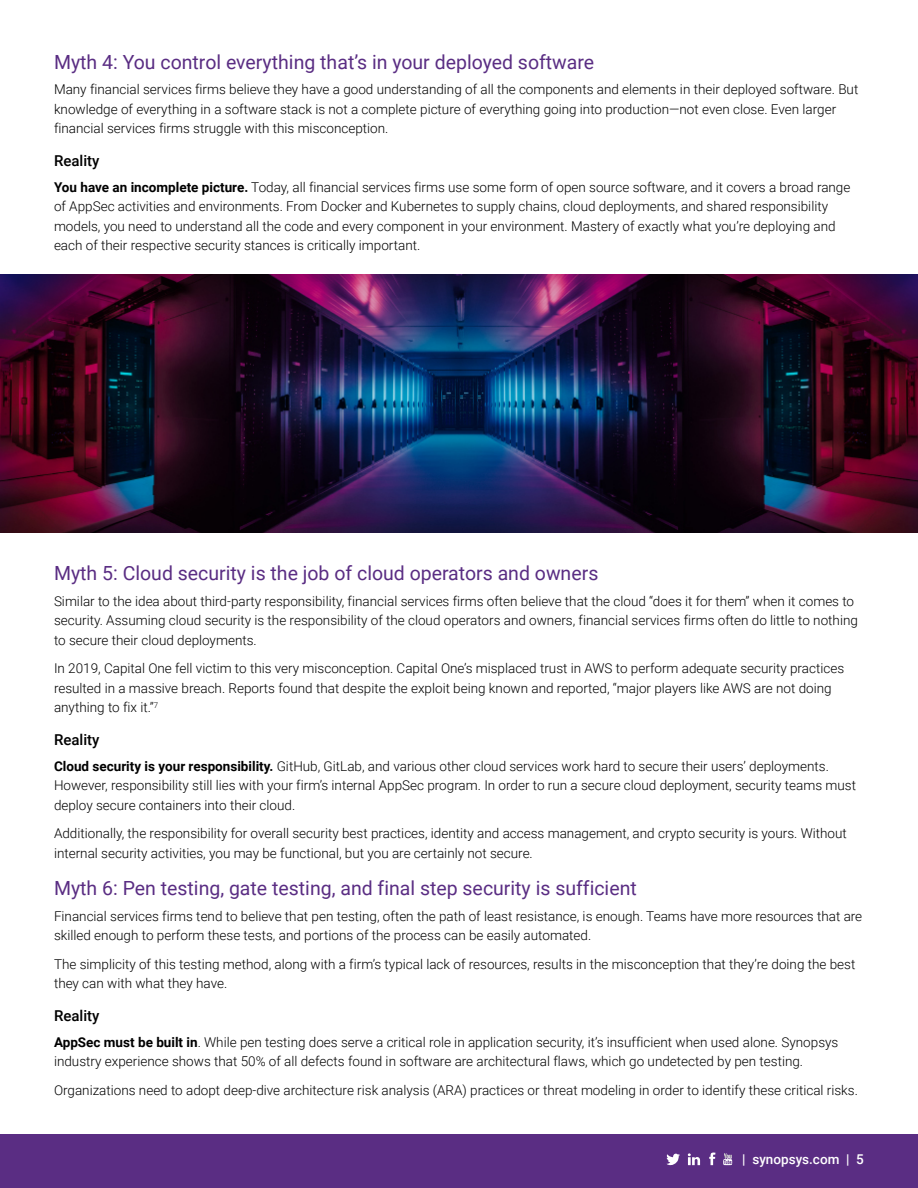
<style>
.page{position:relative;width:918px;height:1188px;background:#fff}
.page>*{position:absolute;margin:0;border:0;box-sizing:border-box;transform-origin:0 0}
.t1{font:19.5px "Roboto";color:#5a2d83}
.t2{font:500 15px "Roboto";color:#000}
.t3{font:300 13.5px/19.5px "Roboto";color:#000}
.t4{font:500 13.5px "Roboto";color:#fff}
.s1{font-weight:700}
</style>
<div class="page">
<div style="left:0;top:1134px;width:918px;height:54px;background:#5a2d83"></div>
<svg style="left:667px;top:1153px;width:13px;height:12px"></svg>
<svg style="left:709px;top:1152px;width:7px;height:13px"></svg>
<svg style="left:723px;top:1153px;width:9px;height:12px"></svg>
<svg style="left:688px;top:1153px;width:12px;height:12px"></svg>
<img style="left:0;top:274px;width:918px;height:259px">
<h1 class="t1" style="left:54px;top:48px;width:542px">Myth 4: You control everything that’s in your deployed software</h1>
<p class="t3" style="left:54px;top:79px;width:806px">Many financial services firms believe they have a good understanding of all the components and elements in their deployed software. But knowledge of everything in a software stack is not a complete picture of everything going into production—not even close. Even larger financial services firms struggle with this misconception.</p>
<p class="t2" style="left:54px;top:150px;width:47px">Reality</p>
<p class="t3" style="left:54px;top:177px;width:798px"><span class="s1">You have an incomplete picture.</span> Today, all financial services firms use some form of open source software, and it covers a broad range of AppSec activities and environments. From Docker and Kubernetes to supply chains, cloud deployments, and shared responsibility models, you need to understand all the code and every component in your environment. Mastery of exactly what you’re deploying and each of their respective security stances is critically important.</p>
<h1 class="t1" style="left:54px;top:560px;width:546px">Myth 5: Cloud security is the job of cloud operators and owners</h1>
<p class="t3" style="left:54px;top:591px;width:805px">Similar to the idea about third-party responsibility, financial services firms often believe that the cloud “does it for them” when it comes to security. Assuming cloud security is the responsibility of the cloud operators and owners, financial services firms often do little to nothing to secure their cloud deployments.</p>
<p class="t3" style="left:54px;top:658px;width:792px">In 2019, Capital One fell victim to this very misconception. Capital One’s misplaced trust in AWS to perform adequate security practices resulted in a massive breach. Reports found that despite the exploit being known and reported, “major players like AWS are not doing anything to fix it.”<sup>7</sup></p>
<p class="t2" style="left:54px;top:729px;width:47px">Reality</p>
<p class="t3" style="left:54px;top:756px;width:804px"><span class="s1">Cloud security is your responsibility.</span> GitHub, GitLab, and various other cloud services work hard to secure their users’ deployments.<br>However, responsibility still lies with your firm’s internal AppSec program. In order to run a secure cloud deployment, security teams must deploy secure containers into their cloud.</p>
<p class="t3" style="left:54px;top:823px;width:794px">Additionally, the responsibility for overall security best practices, identity and access management, and crypto security is yours. Without internal security activities, you may be functional, but you are certainly not secure.</p>
<h1 class="t1" style="left:54px;top:875px;width:584px">Myth 6: Pen testing, gate testing, and final step security is sufficient</h1>
<p class="t3" style="left:54px;top:906px;width:810px">Financial services firms tend to believe that pen testing, often the path of least resistance, is enough. Teams have more resources that are skilled enough to perform these tests, and portions of the process can be easily automated.</p>
<p class="t3" style="left:54px;top:954px;width:803px">The simplicity of this testing method, along with a firm’s typical lack of resources, results in the misconception that they’re doing the best they can with what they have.</p>
<p class="t2" style="left:54px;top:1005px;width:47px">Reality</p>
<p class="t3" style="left:54px;top:1032px;width:786px"><span class="s1">AppSec must be built in</span>. While pen testing does serve a critical role in application security, it’s insufficient when used alone. Synopsys industry experience shows that 50% of all defects found in software are architectural flaws, which go undetected by pen testing.</p>
<p class="t3" style="left:54px;top:1080px;width:805px">Organizations need to adopt deep-dive architecture risk analysis (ARA) practices or threat modeling in order to identify these critical risks.</p>
<p class="t4" style="left:742px;top:1149px;width:123px">| synopsys.com | 5</p>
</div>
